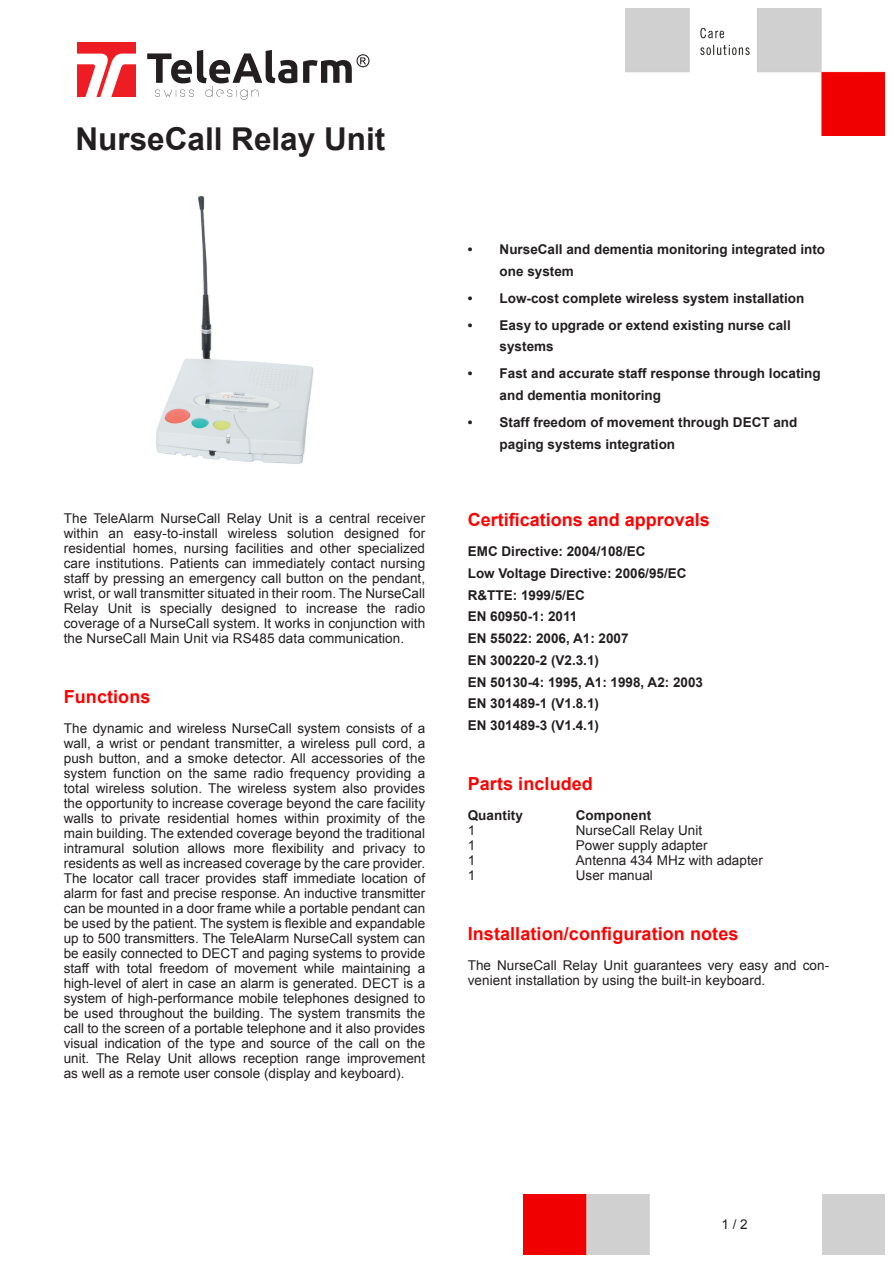
<style>
.page{position:relative;width:893px;height:1263px;background:#fff}
.page>*{position:absolute;margin:0;border:0;box-sizing:border-box;transform-origin:0 0}
.t1{font:700 31.5px "Arial";color:#231f20}
.t2{font:700 18px "Arial";letter-spacing:.005em;color:#f00}
.t3{font:13.5px/15px "Arial";letter-spacing:.005em;color:#231f20;text-align:justify}
.t4{font:700 13.5px/21.8px "Arial";color:#231f20}
</style>
<div class="page">
<div style="left:77px;top:43px;width:59px;height:54px;background:#ee1d23"></div>
<svg style="left:77px;top:50px;width:220px;height:50px"></svg>
<svg style="left:303px;top:54px;width:66px;height:29px"></svg>
<img style="left:625px;top:9px;width:259px;height:126px">
<img style="left:523px;top:1194px;width:361px;height:60px">
<img style="left:156px;top:195px;width:158px;height:269px">
<h1 class="t1" style="left:75px;top:118px;width:311px">NurseCall Relay Unit</h1>
<p class="t3" style="left:64px;top:511px;width:363px">The TeleAlarm NurseCall Relay Unit is a central receiver within an easy-to-install wireless solution designed for residential homes, nursing facilities and other specialized care institutions. Patients can immediately contact nursing staff by pressing an emergency call button on the pendant, wrist, or wall transmitter situated in their room. The NurseCall Relay Unit is specially designed to increase the radio coverage of a NurseCall system. It works in conjunction with the NurseCall Main Unit via RS485 data communication.</p>
<h2 class="t2" style="left:64px;top:685px;width:88px">Functions</h2>
<p class="t3" style="left:64px;top:721px;width:363px">The dynamic and wireless NurseCall system consists of a wall, a wrist or pendant transmitter, a wireless pull cord, a push button, and a smoke detector. All accessories of the system function on the same radio frequency providing a total wireless solution. The wireless system also provides the opportunity to increase coverage beyond the care facility walls to private residential homes within proximity of the main building. The extended coverage beyond the traditional intramural solution allows more flexibility and privacy to residents as well as increased coverage by the care provider.<br>The locator call tracer provides staff immediate location of alarm for fast and precise response. An inductive transmitter can be mounted in a door frame while a portable pendant can be used by the patient. The system is flexible and expandable up to 500 transmitters. The TeleAlarm NurseCall system can be easily connected to DECT and paging systems to provide staff with total freedom of movement while maintaining a high-level of alert in case an alarm is generated. DECT is a system of high-performance mobile telephones designed to be used throughout the building. The system transmits the call to the screen of a portable telephone and it also provides visual indication of the type and source of the call on the unit. The Relay Unit allows reception range improvement as well as a remote user console (display and keyboard).</p>
<p class="t4" style="left:500px;top:239px;width:327px;text-indent:-32px">• NurseCall and dementia monitoring integrated into one system</p>
<p class="t4" style="left:468px;top:287px;width:338px">• Low-cost complete wireless system installation</p>
<p class="t4" style="left:500px;top:314px;width:293px;text-indent:-32px">• Easy to upgrade or extend existing nurse call systems</p>
<p class="t4" style="left:500px;top:363px;width:323px;text-indent:-32px">• Fast and accurate staff response through locating and dementia monitoring</p>
<p class="t4" style="left:500px;top:412px;width:299px;text-indent:-32px">• Staff freedom of movement through DECT and paging systems integration</p>
<h2 class="t2" style="left:468px;top:508px;width:244px">Certifications and approvals</h2>
<p class="t4" style="left:468px;top:541px;width:237px">EMC Directive: 2004/108/EC<br>Low Voltage Directive: 2006/95/EC<br>R&amp;TTE: 1999/5/EC<br>EN 60950-1: 2011<br>EN 55022: 2006, A1: 2007<br>EN 300220-2 (V2.3.1)<br>EN 50130-4: 1995, A1: 1998, A2: 2003<br>EN 301489-1 (V1.8.1)<br>EN 301489-3 (V1.4.1)</p>
<h2 class="t2" style="left:468px;top:772px;width:127px">Parts included</h2>
<p class="t4" style="left:468px;top:805px;width:57px">Quantity</p>
<p class="t4" style="left:576px;top:805px;width:77px">Component</p>
<p class="t3" style="left:468px;top:823px;width:9px">1</p>
<p class="t3" style="left:576px;top:823px;width:128px">NurseCall Relay Unit</p>
<p class="t3" style="left:468px;top:838px;width:9px">1</p>
<p class="t3" style="left:576px;top:838px;width:133px">Power supply adapter</p>
<p class="t3" style="left:468px;top:853px;width:9px">1</p>
<p class="t3" style="left:576px;top:853px;width:189px">Antenna 434 MHz with adapter</p>
<p class="t3" style="left:468px;top:868px;width:9px">1</p>
<p class="t3" style="left:576px;top:868px;width:79px">User manual</p>
<h2 class="t2" style="left:468px;top:922px;width:272px">Installation/configuration notes</h2>
<p class="t3" style="left:468px;top:958px;width:363px">The NurseCall Relay Unit guarantees very easy and con&shy;venient installation by using the built-in keyboard.</p>
<p class="t3" style="left:721px;top:1217px;width:28px">1 / 2</p>
</div>
